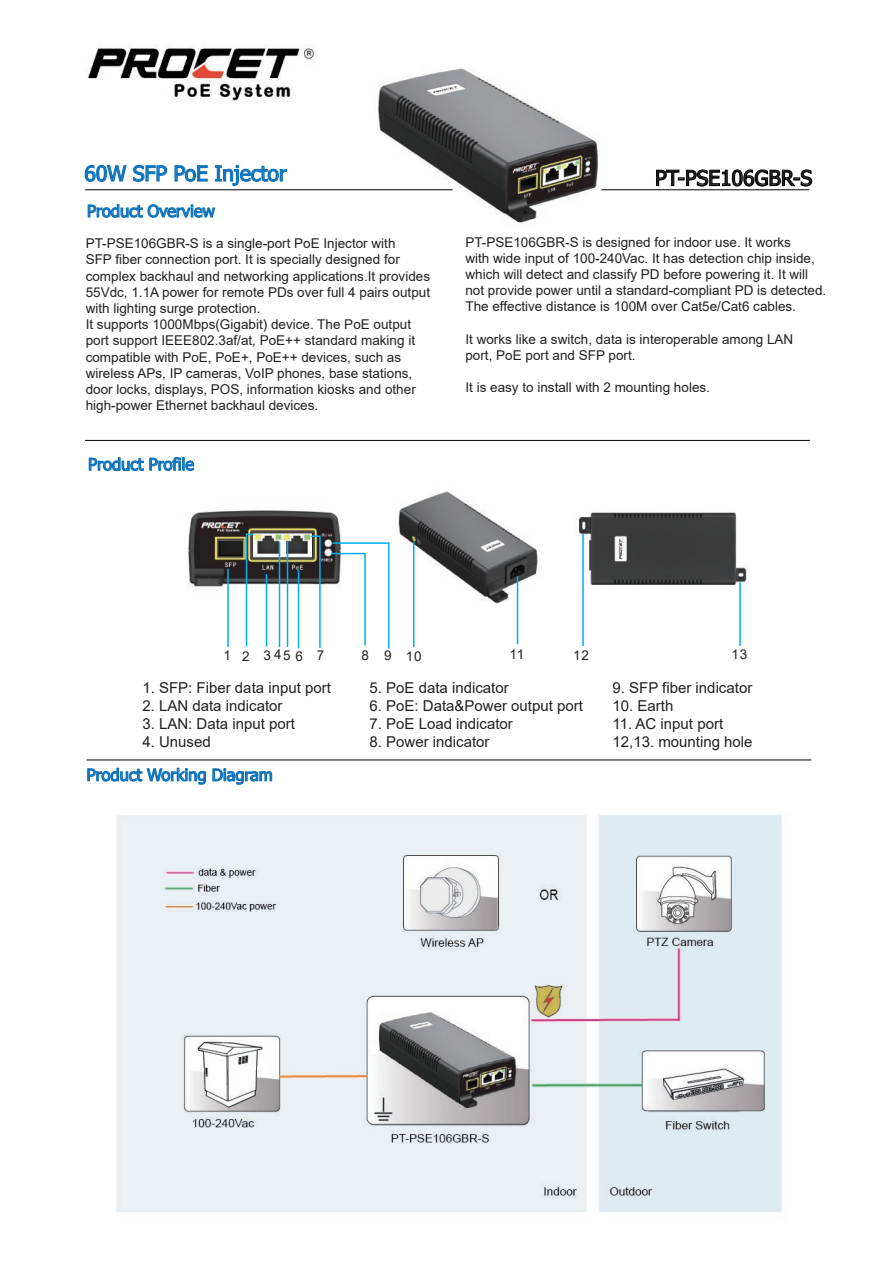
<style>
.page{position:relative;width:893px;height:1263px;background:#fff}
.page>*{position:absolute;margin:0;border:0;box-sizing:border-box;transform-origin:0 0}
.t1{font:21px "Tahoma";color:#1074bc}
.t2{font:21px "Tahoma";color:#231f20}
.t3{font:16.5px "Tahoma";color:#1074bc}
.t4{font:15px/18px "Arial";color:#231f20}
.t5{font:13.5px/16.2px "Arial";color:#231f20}
</style>
<div class="page">
<img style="left:374px;top:68px;width:230px;height:155px">
<hr style="left:85px;top:189px;width:367px;height:1px;background:#030303">
<hr style="left:87px;top:760px;width:724px;height:1px;background:#030303">
<img style="left:87px;top:45px;width:228px;height:57px">
<hr style="left:601px;top:189px;width:208px;height:1px;background:#030303">
<svg style="left:84px;top:164px;width:84px;height:18px"></svg>
<svg style="left:174px;top:165px;width:34px;height:17px"></svg>
<svg style="left:214px;top:165px;width:73px;height:21px"></svg>
<svg style="left:656px;top:169px;width:157px;height:18px"></svg>
<svg style="left:87px;top:203px;width:129px;height:15px"></svg>
<svg style="left:88px;top:457px;width:107px;height:15px"></svg>
<svg style="left:87px;top:767px;width:186px;height:18px"></svg>
<hr style="left:85px;top:440px;width:725px;height:1px;background:#030303">
<img style="left:188px;top:510px;width:153px;height:85px">
<img style="left:398px;top:491px;width:140px;height:115px">
<img style="left:578px;top:512px;width:169px;height:74px">
<hr style="left:279px;top:542px;width:1px;height:105px;background:#00aeef">
<hr style="left:298px;top:570px;width:1px;height:78px;background:#00aeef">
<hr style="left:287px;top:542px;width:1px;height:105px;background:#00aeef">
<hr style="left:246px;top:534px;width:1px;height:112px;background:#00aeef">
<hr style="left:582px;top:534px;width:2px;height:112px;background:#00aeef">
<hr style="left:739px;top:582px;width:2px;height:64px;background:#00aeef">
<hr style="left:266px;top:574px;width:1px;height:72px;background:#00aeef">
<hr style="left:227px;top:568px;width:2px;height:79px;background:#00aeef">
<hr style="left:517px;top:576px;width:1px;height:68px;background:#00aeef">
<hr style="left:413px;top:542px;width:1px;height:105px;background:#00aeef">
<svg style="left:309px;top:535px;width:81px;height:114px"></svg>
<img style="left:116px;top:814px;width:666px;height:399px">
<h1 class="t1" style="left:84px;top:159px;width:204px">60W SFP PoE Injector</h1>
<h1 class="t2" style="left:655px;top:164px;width:159px">PT-PSE106GBR-S</h1>
<p class="t3" style="left:87px;top:200px;width:129px">Product Overview</p>
<p class="t5" style="left:86px;top:235px;width:346px">PT-PSE106GBR-S is a single-port PoE Injector with<br>SFP fiber connection port. It is specially designed for complex backhaul and networking applications.It provides 55Vdc, 1.1A power for remote PDs over full 4 pairs output with lighting surge protection.<br>It supports 1000Mbps(Gigabit) device. The PoE output port support IEEE802.3af/at, PoE++ standard making it compatible with PoE, PoE+, PoE++ devices, such as wireless APs, IP cameras, VoIP phones, base stations, door locks, displays, POS, information kiosks and other high-power Ethernet backhaul devices.</p>
<p class="t5" style="left:465px;top:234px;width:362px">PT-PSE106GBR-S is designed for indoor use. It works<br>with wide input of 100-240Vac. It has detection chip inside, which will detect and classify PD before powering it. It will not provide power until a standard-compliant PD is detected.<br>The effective distance is 100M over Cat5e/Cat6 cables.</p>
<p class="t5" style="left:465px;top:331px;width:329px">It works like a switch, data is interoperable among LAN port, PoE port and SFP port.</p>
<p class="t5" style="left:465px;top:379px;width:246px">It is easy to install with 2 mounting holes.</p>
<p class="t3" style="left:88px;top:453px;width:107px">Product Profile</p>
<p class="t5" style="left:264px;top:647px;width:62px">3456 7</p>
<p class="t5" style="left:362px;top:647px;width:31px">8 9</p>
<p class="t5" style="left:510px;top:646px;width:16px">11</p>
<p class="t5" style="left:573px;top:647px;width:17px">12</p>
<p class="t5" style="left:732px;top:646px;width:17px">13</p>
<p class="t4" style="left:142px;top:679px;width:190px">1. SFP: Fiber data input port</p>
<p class="t4" style="left:142px;top:697px;width:142px">2. LAN data indicator</p>
<p class="t4" style="left:142px;top:715px;width:154px">3. LAN: Data input port</p>
<p class="t4" style="left:142px;top:733px;width:70px">4. Unused</p>
<p class="t5" style="left:224px;top:647px;width:28px">1 2</p>
<p class="t5" style="left:406px;top:648px;width:17px">10</p>
<p class="t4" style="left:613px;top:679px;width:141px">9. SFP fiber indicator</p>
<p class="t4" style="left:613px;top:697px;width:62px">10. Earth</p>
<p class="t4" style="left:613px;top:715px;width:142px">11. AC input port<br>12,13. mounting hole</p>
<p class="t4" style="left:370px;top:679px;width:141px">5. PoE data indicator</p>
<p class="t4" style="left:370px;top:697px;width:215px">6. PoE: Data&amp;Power output port</p>
<p class="t4" style="left:370px;top:715px;width:145px">7. PoE Load indicator</p>
<p class="t4" style="left:370px;top:733px;width:122px">8. Power indicator</p>
<p class="t3" style="left:87px;top:764px;width:188px">Product Working Diagram</p>
</div>
